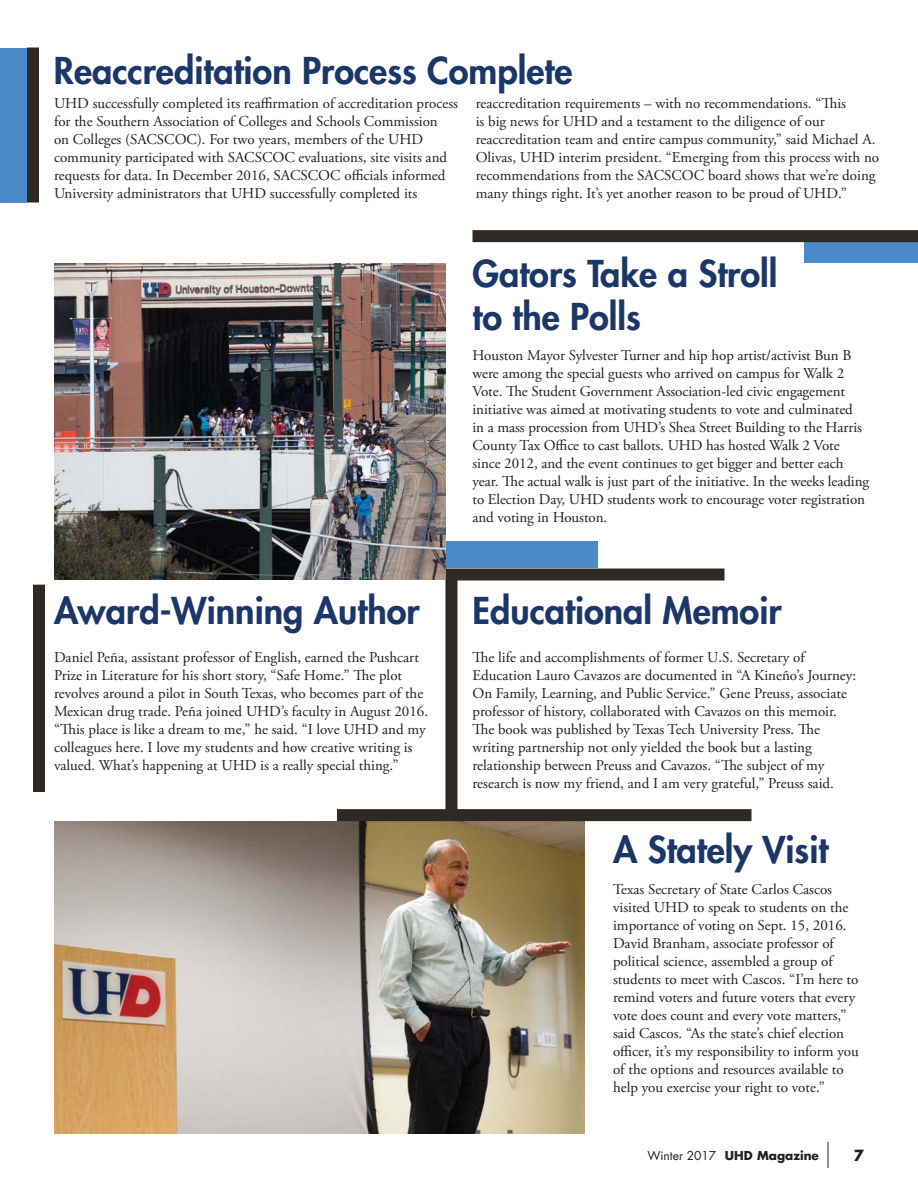
<style>
.page{position:relative;width:918px;height:1188px;background:#fff}
.page>*{position:absolute;margin:0;border:0;box-sizing:border-box;transform-origin:0 0}
.t1{font:800 36px/43.2px "Futura Std";color:#1b3668}
.t2{font:15px/18px "Adobe Garamond Pro";color:#231f20}
.t3{font:700 15px "Futura Std";color:#231f20}
.t4{font:700 12px "Futura Std";color:#231f20}
.s1{font-weight:400}
</style>
<div class="page">
<div style="left:0;top:48px;width:27px;height:154px;background:#498bc9"></div>
<div style="left:805px;top:236px;width:113px;height:27px;background:#498bc9"></div>
<div style="left:446px;top:542px;width:152px;height:26px;background:#498bc9"></div>
<img style="left:54px;top:821px;width:531px;height:313px">
<div style="left:472px;top:230px;width:446px;height:12px;background:#2e2925"></div>
<div style="left:27px;top:48px;width:12px;height:154px;background:#2e2925"></div>
<div style="left:337px;top:809px;width:414px;height:12px;background:#2e2925"></div>
<div style="left:446px;top:568px;width:278px;height:12px;background:#2e2925"></div>
<svg style="left:828px;top:1142px;width:1px;height:26px"></svg>
<div style="left:446px;top:580px;width:12px;height:233px;background:#2e2925"></div>
<div style="left:33px;top:585px;width:12px;height:207px;background:#2e2925"></div>
<img style="left:54px;top:263px;width:392px;height:317px">
<h1 class="t1" style="left:54px;top:51px;width:520px">Reaccreditation Process Complete</h1>
<p class="t2" style="left:54px;top:96px;width:406px">UHD successfully completed its reaffirmation of accreditation process for the Southern Association of Colleges and Schools Commission<br>on Colleges (SACSCOC). For two years, members of the UHD community participated with SACSCOC evaluations, site visits and requests for data. In December 2016, SACSCOC officials informed University administrators that UHD successfully completed its</p>
<p class="t2" style="left:476px;top:96px;width:405px">reaccreditation requirements – with no recommendations. “This<br>is big news for UHD and a testament to the diligence of our reaccreditation team and entire campus community,” said Michael A.<br>Olivas, UHD interim president. “Emerging from this process with no recommendations from the SACSCOC board shows that we’re doing many things right. It’s yet another reason to be proud of UHD.”</p>
<h1 class="t1" style="left:472px;top:254px;width:306px">Gators Take a Stroll to the Polls</h1>
<p class="t2" style="left:472px;top:348px;width:398px">Houston Mayor Sylvester Turner and hip hop artist/activist Bun B were among the special guests who arrived on campus for Walk 2<br>Vote. The Student Government Association-led civic engagement initiative was aimed at motivating students to vote and culminated<br>in a mass procession from UHD’s Shea Street Building to the Harris County Tax Office to cast ballots. UHD has hosted Walk 2 Vote since 2012, and the event continues to get bigger and better each year. The actual walk is just part of the initiative. In the weeks leading to Election Day, UHD students work to encourage voter registration and voting in Houston.</p>
<h1 class="t1" style="left:54px;top:591px;width:367px">Award-Winning Author</h1>
<h1 class="t1" style="left:472px;top:591px;width:311px">Educational Memoir</h1>
<p class="t2" style="left:54px;top:650px;width:376px">Daniel Peña, assistant professor of English, earned the Pushcart Prize in Literature for his short story, “Safe Home.” The plot revolves around a pilot in South Texas, who becomes part of the Mexican drug trade. Peña joined UHD’s faculty in August 2016. “This place is like a dream to me,” he said. “I love UHD and my colleagues here. I love my students and how creative writing is valued. What’s happening at UHD is a really special thing.”</p>
<p class="t2" style="left:472px;top:650px;width:385px">The life and accomplishments of former U.S. Secretary of Education Lauro Cavazos are documented in “A Kineño’s Journey:<br>On Family, Learning, and Public Service.” Gene Preuss, associate professor of history, collaborated with Cavazos on this memoir.<br>The book was published by Texas Tech University Press. The writing partnership not only yielded the book but a lasting relationship between Preuss and Cavazos. “The subject of my research is now my friend, and I am very grateful,” Preuss said.</p>
<h1 class="t1" style="left:613px;top:831px;width:217px">A Stately Visit</h1>
<p class="t2" style="left:613px;top:881px;width:247px">Texas Secretary of State Carlos Cascos visited UHD to speak to students on the importance of voting on Sept. 15, 2016.<br>David Branham, associate professor of political science, assembled a group of students to meet with Cascos. “I’m here to remind voters and future voters that every vote does count and every vote matters,” said Cascos. “As the state’s chief election officer, it’s my responsibility to inform you of the options and resources available to help you exercise your right to vote.”</p>
<p class="t4" style="left:648px;top:1150px;width:173px"><span class="s1">Winter 2017</span> UHD Magazine</p>
<p class="t3" style="left:854px;top:1149px;width:12px">7</p>
</div>
